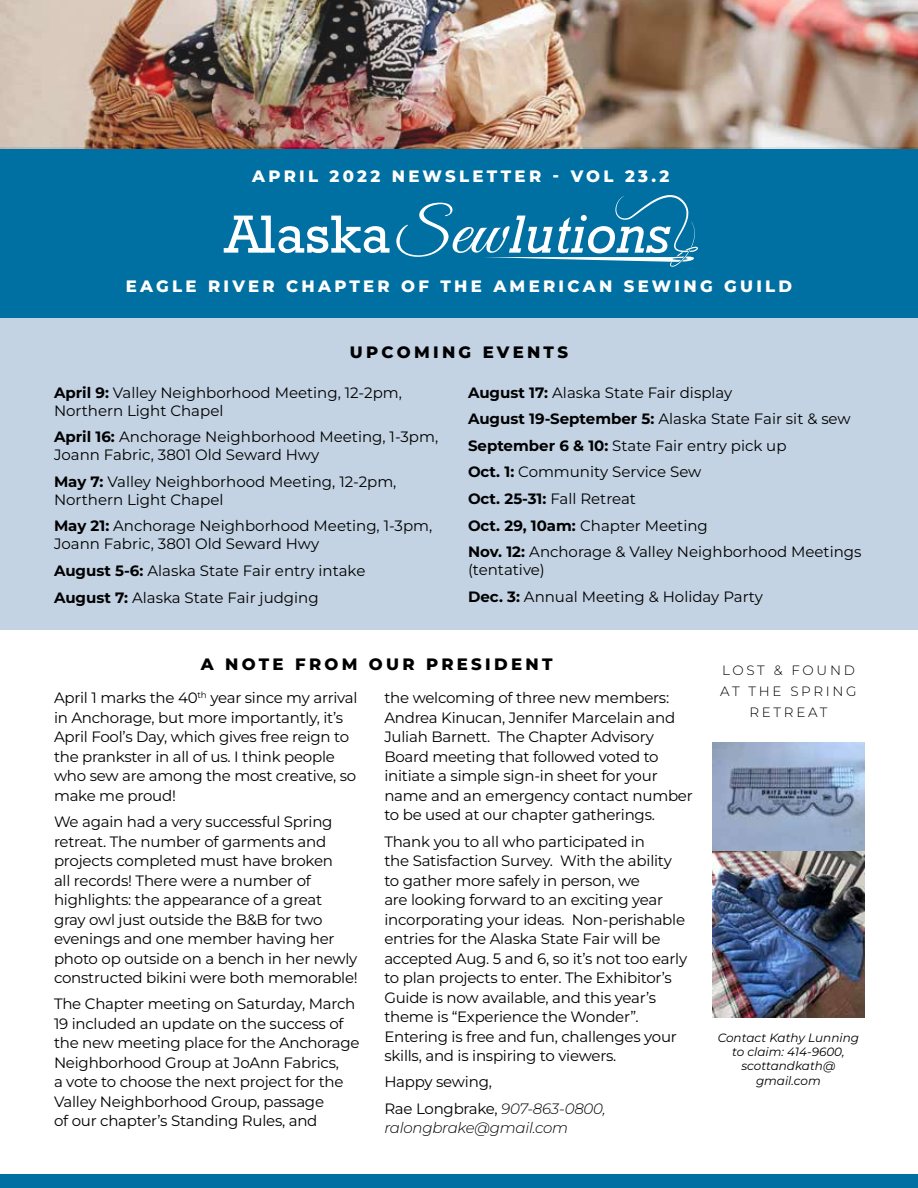
<style>
.page{position:relative;width:918px;height:1188px;background:#fff}
.page>*{position:absolute;margin:0;border:0;box-sizing:border-box;transform-origin:0 0}
.t1{font:800 16.5px "Montserrat";letter-spacing:.2em;color:#fff}
.t2{font:800 16.5px "Montserrat";letter-spacing:.2em;color:#000}
.t3{font:15px/19.5px "Montserrat";letter-spacing:-.015em;color:#000}
.t4{font:italic 300 15px "Montserrat";letter-spacing:-.015em;color:#000}
.t5{font:300 13.5px/21px "Montserrat";letter-spacing:.2em;color:#000;text-align:center}
.t6{font:italic 12px/14.4px "Montserrat";color:#000;text-align:center}
.s1{font-weight:700}
.s2{font-weight:300;font-style:italic}
</style>
<div class="page">
<div style="left:0;top:147px;width:918px;height:171px;background:#006fa1"></div>
<div style="left:0;top:318px;width:918px;height:311px;background:#c3d3e3"></div>
<img style="left:0;top:0;width:918px;height:148px">
<svg style="left:224px;top:216px;width:166px;height:37px"></svg>
<svg style="left:396px;top:195px;width:302px;height:72px"></svg>
<img style="left:713px;top:742px;width:151px;height:275px">
<div style="left:0;top:1174px;width:918px;height:14px;background:#006fa1"></div>
<p class="t1" style="left:252px;top:166px;width:419px">APRIL 2022 NEWSLETTER - VOL 23.2</p>
<p class="t1" style="left:126px;top:275px;width:668px">EAGLE RIVER CHAPTER OF THE AMERICAN SEWING GUILD</p>
<p class="t2" style="left:350px;top:341px;width:220px">UPCOMING EVENTS</p>
<p class="t3" style="left:54px;top:383px;width:349px;line-height:18px"><span class="s1">April 9:</span> Valley Neighborhood Meeting, 12-2pm,<br>Northern Light Chapel</p>
<p class="t3" style="left:54px;top:427px;width:386px;line-height:18px"><span class="s1">April 16:</span> Anchorage Neighborhood Meeting, 1-3pm,<br>Joann Fabric, 3801 Old Seward Hwy</p>
<p class="t3" style="left:54px;top:472px;width:344px;line-height:18px"><span class="s1">May 7:</span> Valley Neighborhood Meeting, 12-2pm,<br>Northern Light Chapel</p>
<p class="t3" style="left:54px;top:517px;width:380px;line-height:18px"><span class="s1">May 21:</span> Anchorage Neighborhood Meeting, 1-3pm,<br>Joann Fabric, 3801 Old Seward Hwy</p>
<p class="t3" style="left:54px;top:557px;width:313px;line-height:26.7px"><span class="s1">August 5-6:</span> Alaska State Fair entry intake<br><span class="s1">August 7:</span> Alaska State Fair judging</p>
<p class="t3" style="left:468px;top:378px;width:395px;line-height:26.7px"><span class="s1">August 17:</span> Alaska State Fair display<br><span class="s1">August 19-September 5:</span> Alaska State Fair sit &amp; sew <span class="s1">September 6 &amp; 10:</span> State Fair entry pick up<br><span class="s1">Oct. 1:</span> Community Service Sew<br><span class="s1">Oct. 25-31:</span> Fall Retreat<br><span class="s1">Oct. 29, 10am:</span> Chapter Meeting<br><span class="s1">Nov. 12:</span> Anchorage &amp; Valley Neighborhood Meetings</p>
<p class="t3" style="left:468px;top:556px;width:297px;line-height:26.7px">(tentative)<br><span class="s1">Dec. 3:</span> Annual Meeting &amp; Holiday Party</p>
<p class="t2" style="left:201px;top:653px;width:353px">A NOTE FROM OUR PRESIDENT</p>
<p class="t3" style="left:54px;top:688px;width:305px">April 1 marks the 40<sup>th</sup> year since my arrival in Anchorage, but more importantly, it’s April Fool’s Day, which gives free reign to the prankster in all of us. I think people who sew are among the most creative, so make me proud!</p>
<p class="t3" style="left:54px;top:812px;width:305px">We again had a very successful Spring retreat. The number of garments and projects completed must have broken<br>all records! There were a number of highlights: the appearance of a great<br>gray owl just outside the B&amp;B for two evenings and one member having her photo op outside on a bench in her newly constructed bikini were both memorable!</p>
<p class="t3" style="left:54px;top:994px;width:307px">The Chapter meeting on Saturday, March 19 included an update on the success of the new meeting place for the Anchorage Neighborhood Group at JoAnn Fabrics,<br>a vote to choose the next project for the Valley Neighborhood Group, passage<br>of our chapter’s Standing Rules, and</p>
<p class="t3" style="left:384px;top:688px;width:310px">the welcoming of three new members:<br>Andrea Kinucan, Jennifer Marcelain and Juliah Barnett. The Chapter Advisory Board meeting that followed voted to initiate a simple sign-in sheet for your name and an emergency contact number to be used at our chapter gatherings.</p>
<p class="t3" style="left:384px;top:831px;width:304px">Thank you to all who participated in<br>the Satisfaction Survey. With the ability to gather more safely in person, we<br>are looking forward to an exciting year incorporating your ideas. Non-perishable entries for the Alaska State Fair will be accepted Aug. 5 and 6, so it’s not too early to plan projects to enter. The Exhibitor’s Guide is now available, and this year’s theme is “Experience the Wonder”.<br>Entering is free and fun, challenges your skills, and is inspiring to viewers.</p>
<p class="t3" style="left:384px;top:1068px;width:223px;line-height:26.2px">Happy sewing,<br>Rae Longbrake, <span class="s2">907-863-0800,</span></p>
<p class="t4" style="left:384px;top:1118px;width:185px">ralongbrake@gmail.com</p>
<p class="t5" style="left:720px;top:659px;width:138px">LOST &amp; FOUND<br>AT THE SPRING<br>RETREAT</p>
<p class="t6" style="left:718px;top:1030px;width:143px">Contact Kathy Lunning to claim: 414-9600, scottandkath@ gmail.com</p>
</div>
